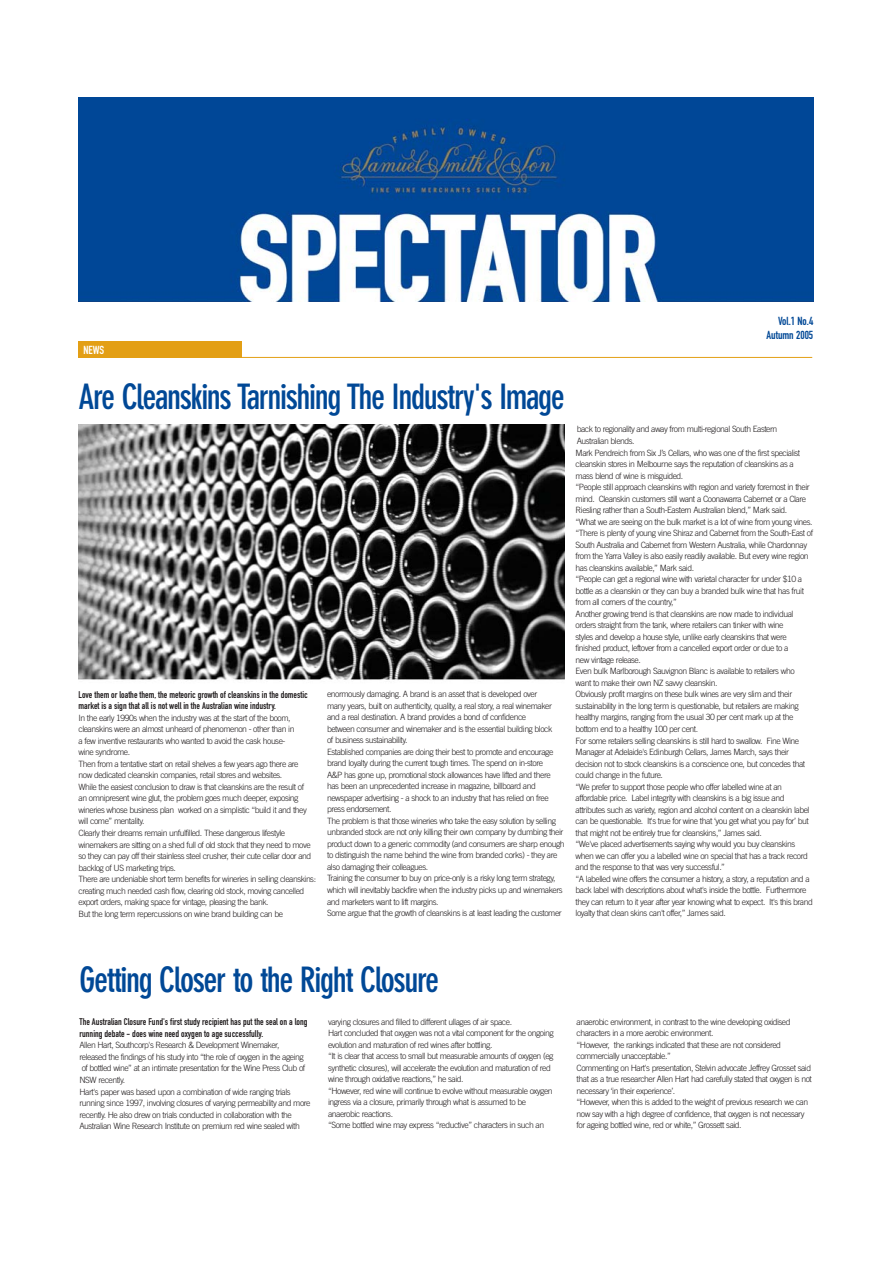
<style>
.page{position:relative;width:894px;height:1263px;background:#fff}
.page>*{position:absolute;margin:0;border:0;box-sizing:border-box;transform-origin:0 0}
.t1{font:700 condensed 34.5px "DIN Neuzeit Grotesk Std";letter-spacing:-.04em;color:#004896}
.t2{font:11.55px/13.5px "DIN Engschrift Std";color:#004896;text-align:right}
.t3{font:11.55px "DIN Engschrift Std";color:#fff}
.t4{font:9.6px/11.6px "DIN Engschrift Std";color:#231f20}
.t5{font:300 8.7px/11.6px "Trade Gothic";letter-spacing:-.055em;color:#231f20}
</style>
<div class="page">
<img style="left:79px;top:97px;width:734px;height:205px">
<div style="left:79px;top:342px;width:163px;height:16px;background:#e39f15"></div>
<hr style="left:79px;top:357px;width:733px;height:1px;background:#e39f15">
<img style="left:79px;top:425px;width:486px;height:255px">
<h2 class="t3" style="left:83px;top:346px;width:22px">NEWS</h2>
<h1 class="t1" style="left:79px;top:384px;width:488px">Are Cleanskins Tarnishing The Industry's Image</h1>
<p class="t4" style="left:79px;top:690px;width:231px">Love them or loathe them, the meteoric growth of cleanskins in the domestic market is a sign that all is not well in the Australian wine industry.</p>
<p class="t5" style="left:79px;top:713px;width:239px">In the early 1990s when the industry was at the start of the boom, cleanskins were an almost unheard of phenomenon - other than in<br>a few inventive restaurants who wanted to avoid the cask house-<br>wine syndrome.<br>Then from a tentative start on retail shelves a few years ago there are<br>now dedicated cleanskin companies, retail stores and websites.<br>While the easiest conclusion to draw is that cleanskins are the result of<br>an omnipresent wine glut, the problem goes much deeper, exposing wineries whose business plan worked on a simplistic “build it and they will come” mentality.<br>Clearly their dreams remain unfulfilled. These dangerous lifestyle winemakers are sitting on a shed full of old stock that they need to move so they can pay off their stainless steel crusher, their cute cellar door and backlog of US marketing trips.<br>There are undeniable short term benefits for wineries in selling cleanskins: creating much needed cash flow, clearing old stock, moving cancelled export orders, making space for vintage, pleasing the bank.<br>But the long term repercussions on wine brand building can be</p>
<p class="t5" style="left:327px;top:689px;width:239px">enormously damaging. A brand is an asset that is developed over<br>many years, built on authenticity, quality, a real story, a real winemaker and a real destination. A brand provides a bond of confidence<br>between consumer and winemaker and is the essential building block<br>of business sustainability.<br>Established companies are doing their best to promote and encourage brand loyalty during the current tough times. The spend on in-store<br>A&amp;P has gone up, promotional stock allowances have lifted and there has been an unprecedented increase in magazine, billboard and newspaper advertising - a shock to an industry that has relied on free press endorsement.<br>The problem is that those wineries who take the easy solution by selling unbranded stock are not only killing their own company by dumbing their product down to a generic commodity (and consumers are sharp enough to distinguish the name behind the wine from branded corks) - they are also damaging their colleagues.<br>Training the consumer to buy on price-only is a risky long term strategy, which will inevitably backfire when the industry picks up and winemakers and marketers want to lift margins.<br>Some argue that the growth of cleanskins is at least leading the customer</p>
<h2 class="t2" style="left:767px;top:317px;width:48px">Vol.1 No.4<br>Autumn 2005</h2>
<p class="t5" style="left:576px;top:424px;width:239px">back to regionality and away from multi-regional South Eastern<br>Australian blends.<br>Mark Pendreich from Six J’s Cellars, who was one of the first specialist cleanskin stores in Melbourne says the reputation of cleanskins as a mass blend of wine is misguided.<br>“People still approach cleanskins with region and variety foremost in their mind. Cleanskin customers still want a Coonawarra Cabernet or a Clare Riesling rather than a South-Eastern Australian blend,” Mark said.<br>“What we are seeing on the bulk market is a lot of wine from young vines. “There is plenty of young vine Shiraz and Cabernet from the South-East of South Australia and Cabernet from Western Australia, while Chardonnay from the Yarra Valley is also easily readily available. But every wine region has cleanskins available,” Mark said.<br>“People can get a regional wine with varietal character for under $10 a bottle as a cleanskin or they can buy a branded bulk wine that has fruit from all corners of the country,”<br>Another growing trend is that cleanskins are now made to individual orders straight from the tank, where retailers can tinker with wine<br>styles and develop a house style, unlike early cleanskins that were finished product, leftover from a cancelled export order or due to a<br>new vintage release.<br>Even bulk Marlborough Sauvignon Blanc is available to retailers who<br>want to make their own NZ savvy cleanskin.<br>Obviously profit margins on these bulk wines are very slim and their sustainability in the long term is questionable, but retailers are making healthy margins, ranging from the usual 30 per cent mark up at the bottom end to a healthy 100 per cent.<br>For some retailers selling cleanskins is still hard to swallow. Fine Wine Manager at Adelaide's Edinburgh Cellars, James March, says their decision not to stock cleanskins is a conscience one, but concedes that could change in the future.<br>“We prefer to support those people who offer labelled wine at an affordable price. Label integrity with cleanskins is a big issue and attributes such as variety, region and alcohol content on a cleanskin label can be questionable. It's true for wine that ‘you get what you pay for’ but that might not be entirely true for cleanskins,” James said.<br>“We've placed advertisements saying why would you buy cleanskins when we can offer you a labelled wine on special that has a track record and the response to that was very successful.”<br>“A labelled wine offers the consumer a history, a story, a reputation and a back label with descriptions about what's inside the bottle. Furthermore they can return to it year after year knowing what to expect. It's this brand loyalty that clean skins can't offer,” James said.</p>
<h1 class="t1" style="left:80px;top:967px;width:361px">Getting Closer to the Right Closure</h1>
<p class="t4" style="left:80px;top:1018px;width:230px">The Australian Closure Fund's first study recipient has put the seal on a long running debate - does wine need oxygen to age successfully.</p>
<p class="t5" style="left:80px;top:1040px;width:233px">Allen Hart, Southcorp's Research &amp; Development Winemaker,<br>released the findings of his study into “the role of oxygen in the ageing of bottled wine” at an intimate presentation for the Wine Press Club of NSW recently.<br>Hart's paper was based upon a combination of wide ranging trials running since 1997, involving closures of varying permeability and more recently. He also drew on trials conducted in collaboration with the Australian Wine Research Institute on premium red wine sealed with</p>
<p class="t5" style="left:328px;top:1017px;width:227px">varying closures and filled to different ullages of air space.<br>Hart concluded that oxygen was not a vital component for the ongoing evolution and maturation of red wines after bottling.<br>“It is clear that access to small but measurable amounts of oxygen (eg synthetic closures), will accelerate the evolution and maturation of red wine through oxidative reactions,” he said.<br>“However, red wine will continue to evolve without measurable oxygen ingress via a closure, primarily through what is assumed to be anaerobic reactions.<br>“Some bottled wine may express “reductive” characters in such an</p>
<p class="t5" style="left:577px;top:1017px;width:237px">anaerobic environment, in contrast to the wine developing oxidised characters in a more aerobic environment.<br>“However, the rankings indicated that these are not considered commercially unacceptable.”<br>Commenting on Hart's presentation, Stelvin advocate Jeffrey Grosset said that as a true researcher Allen Hart had carefully stated that oxygen is not necessary ‘in their experience’.<br>“However, when this is added to the weight of previous research we can now say with a high degree of confidence, that oxygen is not necessary for ageing bottled wine, red or white,” Grossett said.</p>
</div>
